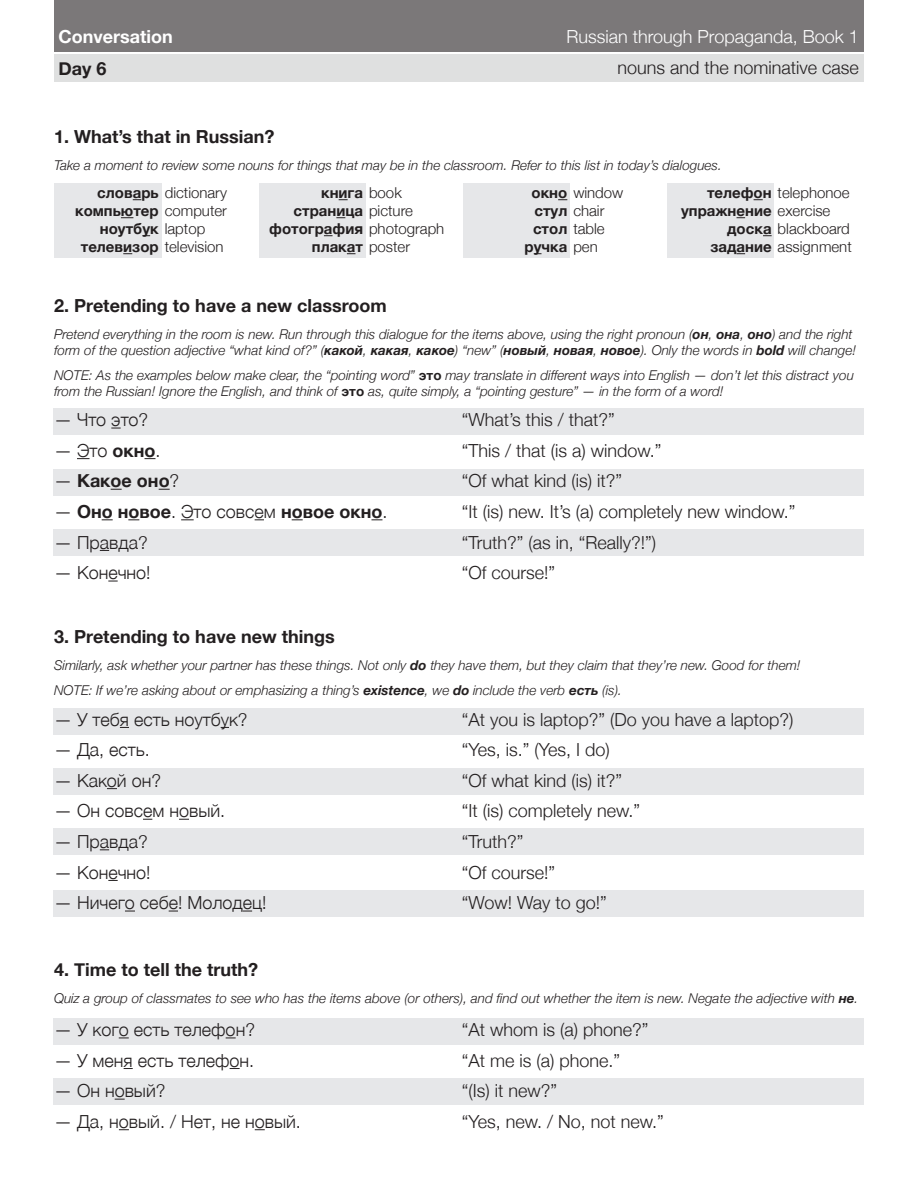
<style>
.page{position:relative;width:918px;height:1188px;background:#fff}
.page>*{position:absolute;margin:0;border:0;box-sizing:border-box;transform-origin:0 0}
.t1{font:300 18px "Helvetica Neue";color:#231f20}
.t2{font:700 18px "Helvetica Neue";color:#231f20}
.t3{font:300 18px "Helvetica Neue";color:#fff}
.t4{font:700 18px "Helvetica Neue";color:#fff}
.t5{font:300 15px "Helvetica Neue";color:#231f20}
.t6{font:700 15px "Helvetica Neue";color:#231f20}
.t7{font:italic 300 13.5px/16.2px "Helvetica Neue";color:#231f20}
.s1{font-weight:700}
.s2{font-weight:300}
.s3{font-weight:700;font-style:normal}
</style>
<div class="page">
<div style="left:54px;top:0;width:810px;height:52px;background:#7b7879"></div>
<div style="left:54px;top:54px;width:810px;height:27px;background:#dfe0e0"></div>
<div style="left:53px;top:409px;width:811px;height:26px;background:#e6e7e9"></div>
<div style="left:53px;top:708px;width:811px;height:26px;background:#e6e7e9"></div>
<div style="left:53px;top:1018px;width:811px;height:27px;background:#e6e7e9"></div>
<div style="left:53px;top:1078px;width:811px;height:26px;background:#e6e7e9"></div>
<div style="left:53px;top:469px;width:811px;height:26px;background:#e6e7e9"></div>
<div style="left:53px;top:769px;width:811px;height:26px;background:#e6e7e9"></div>
<div style="left:53px;top:530px;width:811px;height:26px;background:#e6e7e9"></div>
<div style="left:53px;top:829px;width:811px;height:26px;background:#e6e7e9"></div>
<div style="left:53px;top:891px;width:811px;height:26px;background:#e6e7e9"></div>
<svg style="left:77px;top:458px;width:13px;height:1px"></svg>
<svg style="left:181px;top:519px;width:13px;height:1px"></svg>
<div style="left:54px;top:184px;width:108px;height:74px;background:#e6e7e9"></div>
<svg style="left:121px;top:217px;width:12px;height:1px"></svg>
<div style="left:258px;top:184px;width:108px;height:74px;background:#e6e7e9"></div>
<div style="left:463px;top:184px;width:107px;height:74px;background:#e6e7e9"></div>
<div style="left:667px;top:184px;width:108px;height:74px;background:#e6e7e9"></div>
<p class="t4" style="left:58px;top:23px;width:116px">Conversation</p>
<p class="t3" style="left:567px;top:22px;width:294px">Russian through Propaganda, Book 1</p>
<p class="t2" style="left:58px;top:54px;width:50px">Day 6</p>
<p class="t1" style="left:617px;top:53px;width:243px">nouns and the nominative case</p>
<p class="t2" style="left:54px;top:123px;width:222px">1. What’s that in Russian?</p>
<p class="t7" style="left:54px;top:156px;width:669px">Take a moment to review some nouns for things that may be in the classroom. Refer to this list in today’s dialogues.</p>
<p class="t5" style="left:97px;top:181px;width:131px"><span class="s1">словарь</span> dictionary</p>
<p class="t6" style="left:75px;top:199px;width:153px">компьютер <span class="s2">computer</span></p>
<p class="t6" style="left:100px;top:217px;width:107px">ноутбук <span class="s2">laptop</span></p>
<p class="t5" style="left:81px;top:235px;width:144px"><span class="s1">телевизор</span> television</p>
<p class="t6" style="left:321px;top:181px;width:82px">книга <span class="s2">book</span></p>
<p class="t6" style="left:294px;top:199px;width:121px">страница <span class="s2">picture</span></p>
<p class="t6" style="left:269px;top:217px;width:177px">фотография <span class="s2">photograph</span></p>
<p class="t6" style="left:312px;top:235px;width:100px">плакат <span class="s2">poster</span></p>
<p class="t2" style="left:54px;top:291px;width:334px">2. Pretending to have a new classroom</p>
<p class="t5" style="left:532px;top:181px;width:93px"><span class="s1">окно</span> window</p>
<p class="t5" style="left:534px;top:199px;width:72px"><span class="s1">стул</span> chair</p>
<p class="t5" style="left:533px;top:217px;width:73px"><span class="s1">стол</span> table</p>
<p class="t6" style="left:525px;top:235px;width:75px">ручка <span class="s2">pen</span></p>
<p class="t5" style="left:707px;top:181px;width:144px"><span class="s1">телефон</span> telephonoe</p>
<p class="t6" style="left:681px;top:199px;width:151px">упражнение <span class="s2">exercise</span></p>
<p class="t5" style="left:727px;top:217px;width:124px"><span class="s1">доска</span> blackboard</p>
<p class="t5" style="left:710px;top:235px;width:143px"><span class="s1">задание</span> assignment</p>
<p class="t7" style="left:54px;top:325px;width:804px">Pretend everything in the room is new. Run through this dialogue for the items above, using the right pronoun (<span class="s1">он</span>, <span class="s1">она</span>, <span class="s1">оно</span>) and the right form of the question adjective “what kind of?” (<span class="s1">какой</span>, <span class="s1">какая</span>, <span class="s1">какое</span>) “new” (<span class="s1">новый</span>, <span class="s1">новая</span>, <span class="s1">новое</span>). Only the words in <span class="s1">bold</span> will change!</p>
<p class="t7" style="left:54px;top:366px;width:801px">NOTE: As the examples below make clear, the “pointing word” <span class="s3">это</span> may translate in different ways into English — don’t let this distract you from the Russian! Ignore the English, and think of <span class="s3">это</span> as, quite simply, a “pointing gesture” — in the form of a word!</p>
<p class="t1" style="left:54px;top:405px;width:96px">— Что это?</p>
<p class="t1" style="left:54px;top:436px;width:108px">— Это <span class="s1">окно</span>.</p>
<p class="t2" style="left:54px;top:467px;width:127px"><span class="s2">—</span> Какое оно<span class="s2">?</span></p>
<p class="t2" style="left:54px;top:497px;width:335px"><span class="s2">—</span> Оно новое<span class="s2">. Это совсем</span> новое окно<span class="s2">.</span></p>
<p class="t1" style="left:54px;top:528px;width:95px">— Правда?</p>
<p class="t1" style="left:54px;top:558px;width:98px">— Конечно!</p>
<p class="t2" style="left:54px;top:622px;width:282px">3. Pretending to have new things</p>
<p class="t1" style="left:462px;top:405px;width:154px">“What’s this / that?”</p>
<p class="t1" style="left:462px;top:436px;width:201px">“This / that (is a) window.”</p>
<p class="t1" style="left:462px;top:466px;width:162px">“Of what kind (is) it?”</p>
<p class="t1" style="left:462px;top:497px;width:335px">“It (is) new. It’s (a) completely new window.”</p>
<p class="t1" style="left:462px;top:528px;width:196px">“Truth?” (as in, “Really?!”)</p>
<p class="t1" style="left:462px;top:558px;width:95px">“Of course!”</p>
<p class="t7" style="left:54px;top:656px;width:748px">Similarly, ask whether your partner has these things. Not only <span class="s1">do</span> they have them, but they claim that they’re new. Good for them!</p>
<p class="t7" style="left:54px;top:681px;width:570px">NOTE: If we’re asking about or emphasizing a thing’s <span class="s1">existence</span>, we <span class="s1">do</span> include the verb <span class="s1">есть</span> (is).</p>
<p class="t1" style="left:54px;top:705px;width:195px">— У тебя есть ноутбук?</p>
<p class="t1" style="left:54px;top:735px;width:97px">— Да, есть.</p>
<p class="t1" style="left:54px;top:766px;width:109px">— Какой он?</p>
<p class="t1" style="left:54px;top:796px;width:173px">— Он совсем новый.</p>
<p class="t1" style="left:54px;top:827px;width:95px">— Правда?</p>
<p class="t1" style="left:54px;top:858px;width:98px">— Конечно!</p>
<p class="t1" style="left:54px;top:888px;width:214px">— Ничего себе! Молодец!</p>
<p class="t2" style="left:54px;top:956px;width:205px">4. Time to tell the truth?</p>
<p class="t1" style="left:462px;top:705px;width:333px">“At you is laptop?” (Do you have a laptop?)</p>
<p class="t1" style="left:462px;top:735px;width:150px">“Yes, is.” (Yes, I do)</p>
<p class="t1" style="left:462px;top:766px;width:162px">“Of what kind (is) it?”</p>
<p class="t1" style="left:462px;top:796px;width:180px">“It (is) completely new.”</p>
<p class="t1" style="left:462px;top:827px;width:63px">“Truth?”</p>
<p class="t1" style="left:462px;top:858px;width:95px">“Of course!”</p>
<p class="t1" style="left:462px;top:888px;width:147px">“Wow! Way to go!”</p>
<p class="t7" style="left:54px;top:989px;width:806px">Quiz a group of classmates to see who has the items above (or others), and find out whether the item is new. Negate the adjective with <span class="s1">не</span>.</p>
<p class="t1" style="left:54px;top:1015px;width:203px">— У кого есть телефон?</p>
<p class="t1" style="left:54px;top:1046px;width:202px">— У меня есть телефон.</p>
<p class="t1" style="left:54px;top:1076px;width:113px">— Он новый?</p>
<p class="t1" style="left:54px;top:1107px;width:248px">— Да, новый. / Нет, не новый.</p>
<p class="t1" style="left:462px;top:1015px;width:188px">“At whom is (a) phone?”</p>
<p class="t1" style="left:462px;top:1046px;width:160px">“At me is (a) phone.”</p>
<p class="t1" style="left:462px;top:1076px;width:97px">“(Is) it new?”</p>
<p class="t1" style="left:462px;top:1107px;width:204px">“Yes, new. / No, not new.”</p>
</div>
